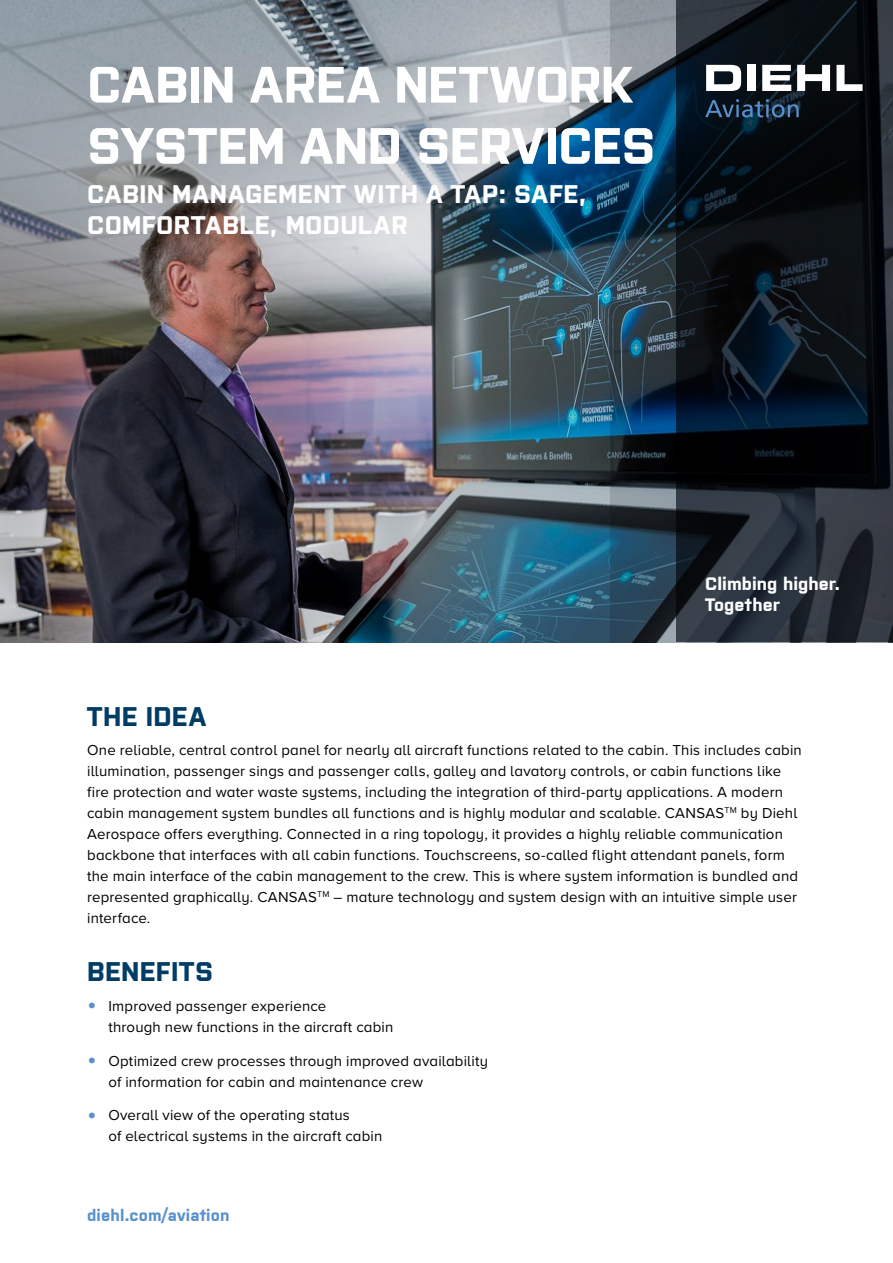
<style>
.page{position:relative;width:893px;height:1263px;background:#fff}
.page>*{position:absolute;margin:0;border:0;box-sizing:border-box;transform-origin:0 0}
.t1{font:700 51px/61.2px "Purista";letter-spacing:-.01em;color:#fff}
.t2{font:700 27px "Purista";letter-spacing:.01em;color:#003c64}
.t3{font:700 25.5px/30.6px "Purista";letter-spacing:.02em;color:#fff}
.t4{font:700 18px/21.6px "Purista";color:#fff}
.t5{font:700 16.5px "Purista";letter-spacing:.01em;color:#5a91cd}
.t6{font:15px/21px "Proxima Nova A";letter-spacing:.01em;color:#000}
.s1{font-size:27px;color:#5a91cd}
</style>
<div class="page">
<img style="left:0;top:0;width:610px;height:643px">
<svg style="left:610px;top:0;width:283px;height:643px;background:#2d495e"></svg>
<svg style="left:676px;top:0;width:217px;height:642px;background:#111820"></svg>
<svg style="left:706px;top:65px;width:35px;height:26px"></svg>
<div style="left:747px;top:65px;width:8px;height:26px;background:#fff"></div>
<svg style="left:762px;top:65px;width:29px;height:26px"></svg>
<svg style="left:797px;top:65px;width:33px;height:26px"></svg>
<svg style="left:836px;top:65px;width:27px;height:26px"></svg>
<svg style="left:705px;top:99px;width:94px;height:18px;background:#213a52"></svg>
<h1 class="t1" style="left:87px;top:50px;width:570px">CABIN AREA NETWORK<br>SYSTEM AND SERVICES</h1>
<h3 class="t3" style="left:87px;top:176px;width:501px">CABIN MANAGEMENT WITH A TAP: SAFE,<br>COMFORTABLE, MODULAR</h3>
<p class="t4" style="left:705px;top:571px;width:136px">Climbing higher.<br>Together</p>
<h2 class="t2" style="left:87px;top:697px;width:121px">THE IDEA</h2>
<p class="t6" style="left:87px;top:739px;width:716px">One reliable, central control panel for nearly all aircraft functions related to the cabin. This includes cabin illumination, passenger sings and passenger calls, galley and lavatory controls, or cabin functions like fire protection and water waste systems, including the integration of third-party applications. A modern cabin management system bundles all functions and is highly modular and scalable. CANSAS<sup>TM</sup> by Diehl Aerospace offers everything. Connected in a ring topology, it provides a highly reliable communication backbone that interfaces with all cabin functions. Touchscreens, so-called flight attendant panels, form the main interface of the cabin management to the crew. This is where system information is bundled and represented graphically. CANSAS<sup>TM</sup> – mature technology and system design with an intuitive simple user interface.</p>
<h2 class="t2" style="left:87px;top:952px;width:128px">BENEFITS</h2>
<p class="t6" style="left:108px;top:995px;width:286px;text-indent:-21px"><span class="s1">•</span> Improved passenger experience<br>through new functions in the aircraft cabin</p>
<p class="t6" style="left:108px;top:1049px;width:381px;text-indent:-21px"><span class="s1">•</span> Optimized crew processes through improved availability of information for cabin and maintenance crew</p>
<p class="t6" style="left:108px;top:1104px;width:275px;text-indent:-21px"><span class="s1">•</span> Overall view of the operating status<br>of electrical systems in the aircraft cabin</p>
<p class="t5" style="left:87px;top:1203px;width:144px">diehl.com/aviation</p>
</div>
